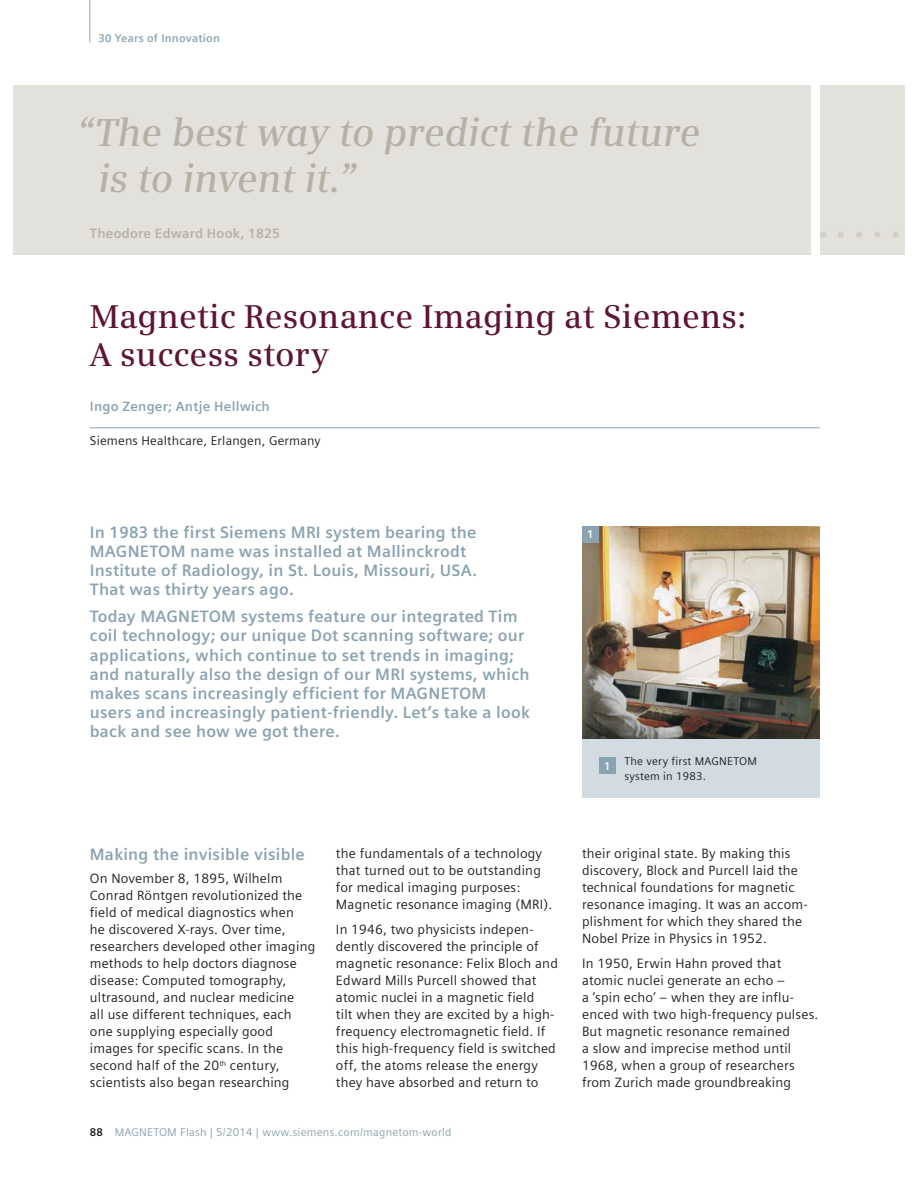
<style>
.page{position:relative;width:918px;height:1188px;background:#fff}
.page>*{position:absolute;margin:0;border:0;box-sizing:border-box;transform-origin:0 0}
.t1{font:italic 600 38.85px/46.7px "Siemens Serif";color:#b4b2a5}
.t2{font:600 33px/38.2px "Siemens Serif";letter-spacing:.005em;color:#5e1435}
.t3{font:700 16.5px/19px "Siemens Sans";letter-spacing:.015em;color:#8ba3b1}
.t4{font:13.5px/17px "Siemens Sans";letter-spacing:.015em;color:#231f20}
.t5{font:700 13.5px "Siemens Sans";letter-spacing:.015em;color:#8ba3b1}
.t6{font:700 13.5px "Siemens Sans";letter-spacing:.015em;color:#b4b2a5}
.t7{font:12.75px "Siemens Sans";letter-spacing:.015em;color:#231f20}
.t8{font:11.25px "Siemens Sans";letter-spacing:.02em;color:#8ba3b1}
.t9{font:11.25px/14.9px "Siemens Sans";letter-spacing:.02em;color:#231f20}
.t10{font:700 11.25px "Siemens Sans";letter-spacing:.02em;color:#8ba3b1}
.t11{font:700 11.25px "Siemens Sans";color:#fff}
.s1{font-weight:700;color:#231f20}
</style>
<div class="page">
<div style="left:820px;top:85px;width:84px;height:170px;background:#e2e1db"></div>
<svg style="left:841px;top:232px;width:64px;height:6px"></svg>
<div style="left:13px;top:85px;width:798px;height:170px;background:#e2e1db"></div>
<div style="left:582px;top:738px;width:238px;height:60px;background:#d2dbe2"></div>
<hr style="left:90px;top:427px;width:730px;height:1px;background:#8ba3b1">
<img style="left:582px;top:526px;width:238px;height:212px">
<div style="left:582px;top:526px;width:17px;height:17px;background:#8ba3b1"></div>
<div style="left:599px;top:757px;width:17px;height:17px;background:#8ba3b1"></div>
<hr style="left:90px;top:0;width:1px;height:42px;background:#8ba3b1">
<p class="t10" style="left:98px;top:34px;width:123px">30 Years of Innovation</p>
<h1 class="t1" style="left:98px;top:109px;width:603px;text-indent:-22px">“The best way to predict the future is to invent it.”</h1>
<p class="t6" style="left:90px;top:227px;width:191px">Theodore Edward Hook, 1825</p>
<h2 class="t2" style="left:90px;top:298px;width:658px">Magnetic Resonance Imaging at Siemens:<br>A success story</h2>
<p class="t5" style="left:90px;top:401px;width:182px">Ingo Zenger; Antje Hellwich</p>
<p class="t7" style="left:90px;top:436px;width:232px">Siemens Healthcare, Erlangen, Germany</p>
<p class="t3" style="left:90px;top:524px;width:389px">In 1983 the first Siemens MRI system bearing the MAGNETOM name was installed at Mallinckrodt Institute of Radiology, in St. Louis, Missouri, USA.<br>That was thirty years ago.</p>
<p class="t3" style="left:90px;top:609px;width:442px">Today MAGNETOM systems feature our integrated Tim coil technology; our unique Dot scanning software; our applications, which continue to set trends in imaging; and naturally also the design of our MRI systems, which makes scans increasingly efficient for MAGNETOM users and increasingly patient-friendly. Let’s take a look back and see how we got there.</p>
<p class="t11" style="left:587px;top:530px;width:8px">1</p>
<p class="t11" style="left:604px;top:761px;width:8px">1</p>
<p class="t9" style="left:624px;top:755px;width:134px">The very first MAGNETOM system in 1983.</p>
<p class="t3" style="left:90px;top:846px;width:217px">Making the invisible visible</p>
<p class="t4" style="left:90px;top:871px;width:227px">On November 8, 1895, Wilhelm Conrad Röntgen revolutionized the field of medical diagnostics when<br>he discovered X-rays. Over time, researchers developed other imaging methods to help doctors diagnose disease: Computed tomography, ultrasound, and nuclear medicine<br>all use different techniques, each one supplying especially good images for specific scans. In the second half of the 20<sup>th</sup> century, scientists also began researching</p>
<p class="t4" style="left:336px;top:846px;width:218px">the fundamentals of a technology that turned out to be outstanding for medical imaging purposes:<br>Magnetic resonance imaging (MRI).</p>
<p class="t4" style="left:336px;top:922px;width:223px">In 1946, two physicists indepen&shy;dently discovered the principle of magnetic resonance: Felix Bloch and Edward Mills Purcell showed that atomic nuclei in a magnetic field<br>tilt when they are excited by a high&shy;frequency electromagnetic field. If this high-frequency field is switched off, the atoms release the energy they have absorbed and return to</p>
<p class="t8" style="left:90px;top:1128px;width:363px"><span class="s1">88</span> MAGNETOM Flash | 5/2014 | www.siemens.com/magnetom-world</p>
<p class="t4" style="left:582px;top:846px;width:227px">their original state. By making this discovery, Block and Purcell laid the technical foundations for magnetic resonance imaging. It was an accom&shy;plishment for which they shared the Nobel Prize in Physics in 1952.</p>
<p class="t4" style="left:582px;top:956px;width:238px">In 1950, Erwin Hahn proved that atomic nuclei generate an echo –<br>a ‘spin echo’ – when they are influ&shy;enced with two high-frequency pulses.<br>But magnetic resonance remained<br>a slow and imprecise method until 1968, when a group of researchers from Zurich made groundbreaking</p>
</div>
